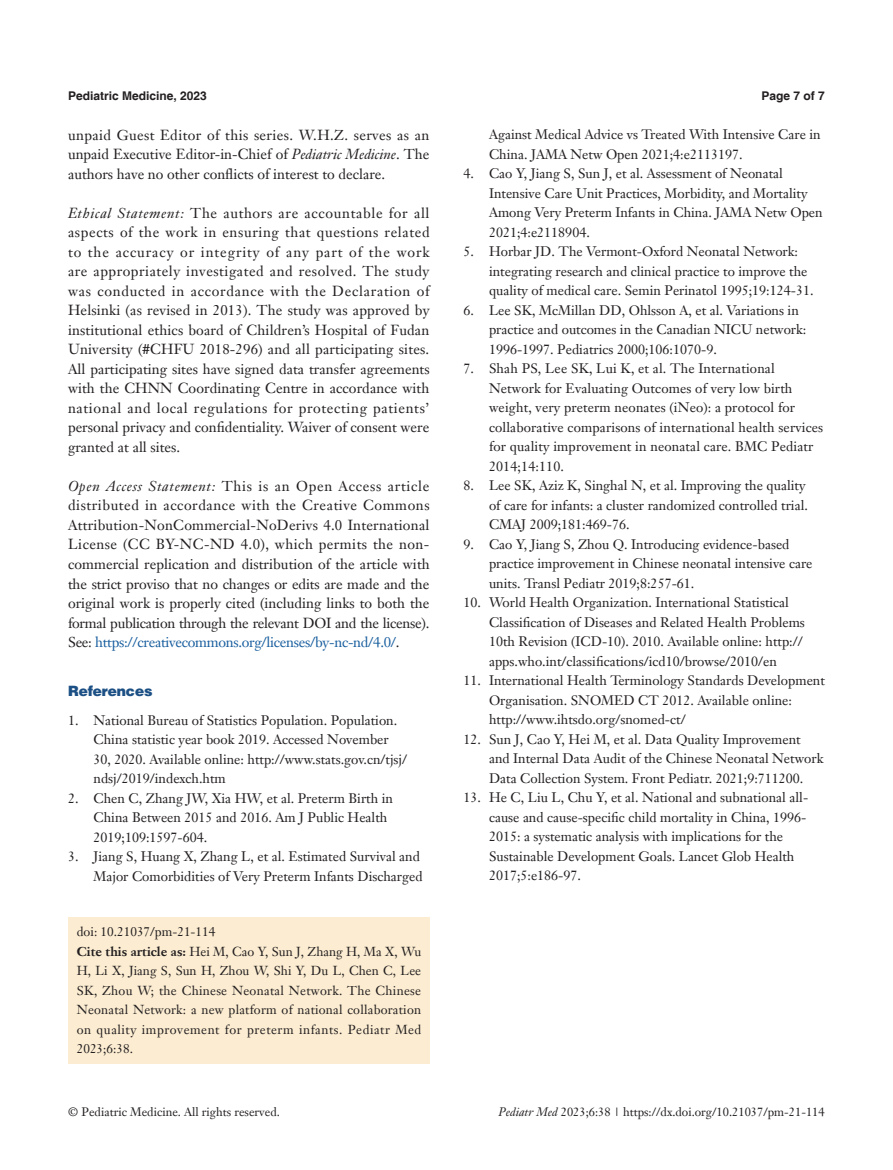
<style>
.page{position:relative;width:893px;height:1170px;background:#fff}
.page>*{position:absolute;margin:0;border:0;box-sizing:border-box;transform-origin:0 0}
.t1{font:14.25px/19.5px "Janson Text LT";color:#231f20;text-align:justify}
.t2{font:900 14.25px "Helvetica";color:#1c5085}
.t3{font:13.5px/19.5px "Janson Text LT";color:#231f20}
.t4{font:12.75px/19.5px "Janson Text LT";letter-spacing:.015em;color:#231f20}
.t5{font:12px "Janson Text LT";color:#231f20}
.t6{font:700 12px "Helvetica";color:#231f20}
.s1{font-style:italic}
.s2{color:#175d9e}
.s3{font-weight:700}
</style>
<div class="page">
<div style="left:68px;top:916px;width:362px;height:147px;background:#fcedd2"></div>
<p class="t6" style="left:68px;top:88px;width:140px">Pediatric Medicine, 2023</p>
<p class="t6" style="left:762px;top:88px;width:65px">Page 7 of 7</p>
<p class="t1" style="left:68px;top:125px;width:363px">unpaid Guest Editor of this series. W.H.Z. serves as an unpaid Executive Editor-in-Chief of <span class="s1">Pediatric Medicine</span>. The authors have no other conflicts of interest to declare.</p>
<p class="t1" style="left:68px;top:203px;width:363px"><span class="s1">Ethical Statement:</span> The authors are accountable for all aspects of the work in ensuring that questions related to the accuracy or integrity of any part of the work are appropriately investigated and resolved. The study was conducted in accordance with the Declaration of Helsinki (as revised in 2013). The study was approved by institutional ethics board of Children’s Hospital of Fudan University (#CHFU 2018-296) and all participating sites.<br>All participating sites have signed data transfer agreements with the CHNN Coordinating Centre in accordance with national and local regulations for protecting patients’ personal privacy and confidentiality. Waiver of consent were granted at all sites.</p>
<p class="t1" style="left:68px;top:476px;width:363px"><span class="s1">Open Access Statement:</span> This is an Open Access article distributed in accordance with the Creative Commons Attribution-NonCommercial-NoDerivs 4.0 International License (CC BY-NC-ND 4.0), which permits the non&shy;commercial replication and distribution of the article with the strict proviso that no changes or edits are made and the original work is properly cited (including links to both the formal publication through the relevant DOI and the license).<br>See: <span class="s2">https://creativecommons.org/licenses/by-nc-nd/4.0/</span>.</p>
<p class="t2" style="left:68px;top:681px;width:86px">References</p>
<p class="t3" style="left:94px;top:710px;width:315px;text-indent:-26px">1. National Bureau of Statistics Population. Population.<br>China statistic year book 2019. Accessed November 30, 2020. Available online: http://www.stats.gov.cn/tjsj/ ndsj/2019/indexch.htm</p>
<p class="t3" style="left:94px;top:788px;width:301px;text-indent:-26px">2. Chen C, Zhang JW, Xia HW, et al. Preterm Birth in<br>China Between 2015 and 2016. Am J Public Health<br>2019;109:1597-604.</p>
<p class="t3" style="left:68px;top:846px;width:356px;text-align:right">3. Jiang S, Huang X, Zhang L, et al. Estimated Survival and<br>Major Comorbidities of Very Preterm Infants Discharged</p>
<p class="t4" style="left:77px;top:921px;width:346px">doi: 10.21037/pm-21-114<br><span class="s3">Cite this article as:</span> Hei M, Cao Y, Sun J, Zhang H, Ma X, Wu H, Li X, Jiang S, Sun H, Zhou W, Shi Y, Du L, Chen C, Lee SK, Zhou W; the Chinese Neonatal Network. The Chinese Neonatal Network: a new platform of national collaboration on quality improvement for preterm infants. Pediatr Med 2023;6:38.</p>
<p class="t3" style="left:489px;top:125px;width:333px">Against Medical Advice vs Treated With Intensive Care in<br>China. JAMA Netw Open 2021;4:e2113197.</p>
<p class="t3" style="left:489px;top:164px;width:335px;text-indent:-26px">4. Cao Y, Jiang S, Sun J, et al. Assessment of Neonatal Intensive Care Unit Practices, Morbidity, and Mortality Among Very Preterm Infants in China. JAMA Netw Open 2021;4:e2118904.</p>
<p class="t3" style="left:489px;top:242px;width:326px;text-indent:-26px">5. Horbar JD. The Vermont-Oxford Neonatal Network: integrating research and clinical practice to improve the quality of medical care. Semin Perinatol 1995;19:124-31.</p>
<p class="t3" style="left:489px;top:300px;width:319px;text-indent:-26px">6. Lee SK, McMillan DD, Ohlsson A, et al. Variations in practice and outcomes in the Canadian NICU network:<br>1996-1997. Pediatrics 2000;106:1070-9.</p>
<p class="t3" style="left:489px;top:358px;width:336px;text-indent:-26px">7. Shah PS, Lee SK, Lui K, et al. The International Network for Evaluating Outcomes of very low birth weight, very preterm neonates (iNeo): a protocol for collaborative comparisons of international health services for quality improvement in neonatal care. BMC Pediatr 2014;14:110.</p>
<p class="t3" style="left:489px;top:475px;width:320px;text-indent:-26px">8. Lee SK, Aziz K, Singhal N, et al. Improving the quality of care for infants: a cluster randomized controlled trial.<br>CMAJ 2009;181:469-76.</p>
<p class="t3" style="left:489px;top:534px;width:325px;text-indent:-26px">9. Cao Y, Jiang S, Zhou Q. Introducing evidence-based practice improvement in Chinese neonatal intensive care units. Transl Pediatr 2019;8:257-61.</p>
<p class="t3" style="left:489px;top:592px;width:317px;text-indent:-26px">10. World Health Organization. International Statistical Classification of Diseases and Related Health Problems 10th Revision (ICD-10). 2010. Available online: http:// apps.who.int/classifications/icd10/browse/2010/en</p>
<p class="t3" style="left:489px;top:670px;width:337px;text-indent:-26px">11. International Health Terminology Standards Development<br>Organisation. SNOMED CT 2012. Available online: http://www.ihtsdo.org/snomed-ct/</p>
<p class="t3" style="left:489px;top:729px;width:336px;text-indent:-26px">12. Sun J, Cao Y, Hei M, et al. Data Quality Improvement and Internal Data Audit of the Chinese Neonatal Network<br>Data Collection System. Front Pediatr. 2021;9:711200.</p>
<p class="t3" style="left:489px;top:787px;width:321px;text-indent:-26px">13. He C, Liu L, Chu Y, et al. National and subnational all&shy;cause and cause-specific child mortality in China, 1996- 2015: a systematic analysis with implications for the Sustainable Development Goals. Lancet Glob Health 2017;5:e186-97.</p>
<p class="t5" style="left:68px;top:1104px;width:213px">© Pediatric Medicine. All rights reserved.</p>
<p class="t5" style="left:499px;top:1104px;width:328px"><span class="s1">Pediatr Med</span> 2023;6:38 | https://dx.doi.org/10.21037/pm-21-114</p>
</div>
